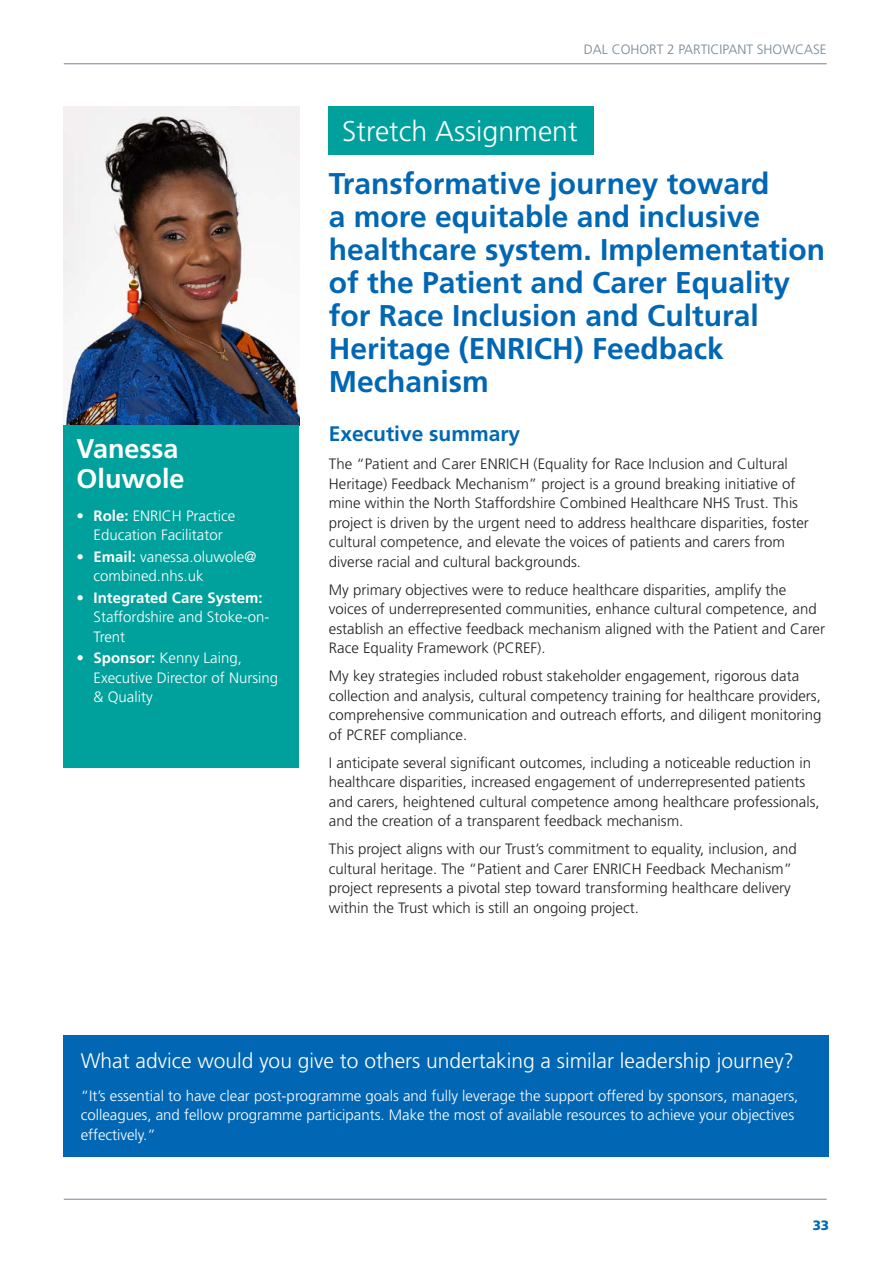
<style>
.page{position:relative;width:893px;height:1263px;background:#fff}
.page>*{position:absolute;margin:0;border:0;box-sizing:border-box;transform-origin:0 0}
.B_Heading{font:700 30px/33px "Frutiger LT Std";color:#0167b4}
.B_Heading-2{font:300 28.5px "Frutiger LT Std";color:#fff}
.Name{font:700 27px/30px "Frutiger LT Std";color:#fff}
.Body_Text{font:300 21px "Frutiger LT Std";color:#fff}
.B_Heading-3{font:700 21px "Frutiger LT Std";color:#0167b4}
.Body_Text-2{font:300 15px/19.5px "Frutiger LT Std";color:#231f20}
.Body_Text-3{font:300 15px/19.5px "Frutiger LT Std";color:#fff}
.t1{font:300 13.5px "Frutiger LT Std";color:#748593}
.t2{font:900 13.5px "Frutiger LT Std";color:#0167b4}
.s1{font-weight:700}
</style>
<div class="page">
<hr style="left:64px;top:1199px;width:763px;height:1px;background:#748593">
<hr style="left:64px;top:63px;width:763px;height:1px;background:#748593">
<img style="left:64px;top:106px;width:235px;height:319px">
<div style="left:64px;top:425px;width:235px;height:342px;background:#00a19c"></div>
<div style="left:64px;top:1036px;width:765px;height:121px;background:#0167b4"></div>
<div style="left:329px;top:106px;width:265px;height:49px;background:#00a19c"></div>
<p class="t1" style="left:584px;top:41px;width:244px">DAL COHORT 2 PARTICIPANT SHOWCASE</p>
<p class="B_Heading-2" style="left:342px;top:115px;width:237px">Stretch Assignment</p>
<p class="Name" style="left:77px;top:434px;width:110px">Vanessa<br>Oluwole</p>
<p class="Body_Text-3" style="left:77px;top:506px;width:160px;text-align:center">• <span class="s1">Role:</span> ENRICH Practice<br>Education Facilitator</p>
<p class="Body_Text-3" style="left:94px;top:547px;width:164px;text-indent:-17px">• <span class="s1">Email:</span> vanessa.oluwole@ combined.nhs.uk</p>
<p class="Body_Text-3" style="left:94px;top:588px;width:177px;text-indent:-17px">• <span class="s1">Integrated Care System:<br></span>Staffordshire and Stoke-on-<br>Trent</p>
<p class="Body_Text-3" style="left:94px;top:649px;width:186px;text-indent:-17px">• <span class="s1">Sponsor:</span> Kenny Laing,<br>Executive Director of Nursing &amp; Quality</p>
<p class="B_Heading" style="left:329px;top:167px;width:498px">Transformative journey toward<br>a more equitable and inclusive healthcare system. Implementation of the Patient and Carer Equality for Race Inclusion and Cultural<br>Heritage (ENRICH) Feedback<br>Mechanism</p>
<p class="B_Heading-3" style="left:329px;top:421px;width:193px">Executive summary</p>
<p class="Body_Text-2" style="left:329px;top:454px;width:482px">The “Patient and Carer ENRICH (Equality for Race Inclusion and Cultural Heritage) Feedback Mechanism” project is a ground breaking initiative of mine within the North Staffordshire Combined Healthcare NHS Trust. This project is driven by the urgent need to address healthcare disparities, foster cultural competence, and elevate the voices of patients and carers from diverse racial and cultural backgrounds.</p>
<p class="Body_Text-2" style="left:329px;top:580px;width:498px">My primary objectives were to reduce healthcare disparities, amplify the voices of underrepresented communities, enhance cultural competence, and establish an effective feedback mechanism aligned with the Patient and Carer Race Equality Framework (PCREF).</p>
<p class="Body_Text-2" style="left:329px;top:666px;width:494px">My key strategies included robust stakeholder engagement, rigorous data collection and analysis, cultural competency training for healthcare providers, comprehensive communication and outreach efforts, and diligent monitoring of PCREF compliance.</p>
<p class="Body_Text-2" style="left:329px;top:753px;width:492px">I anticipate several significant outcomes, including a noticeable reduction in healthcare disparities, increased engagement of underrepresented patients and carers, heightened cultural competence among healthcare professionals, and the creation of a transparent feedback mechanism.</p>
<p class="Body_Text-2" style="left:329px;top:839px;width:469px">This project aligns with our Trust’s commitment to equality, inclusion, and cultural heritage. The “Patient and Carer ENRICH Feedback Mechanism” project represents a pivotal step toward transforming healthcare delivery within the Trust which is still an ongoing project.</p>
<p class="Body_Text" style="left:81px;top:1049px;width:715px">What advice would you give to others undertaking a similar leadership journey?</p>
<p class="Body_Text-3" style="left:81px;top:1086px;width:719px">“It’s essential to have clear post-programme goals and fully leverage the support offered by sponsors, managers, colleagues, and fellow programme participants. Make the most of available resources to achieve your objectives effectively.”</p>
<p class="t2" style="left:813px;top:1216px;width:18px">33</p>
</div>
